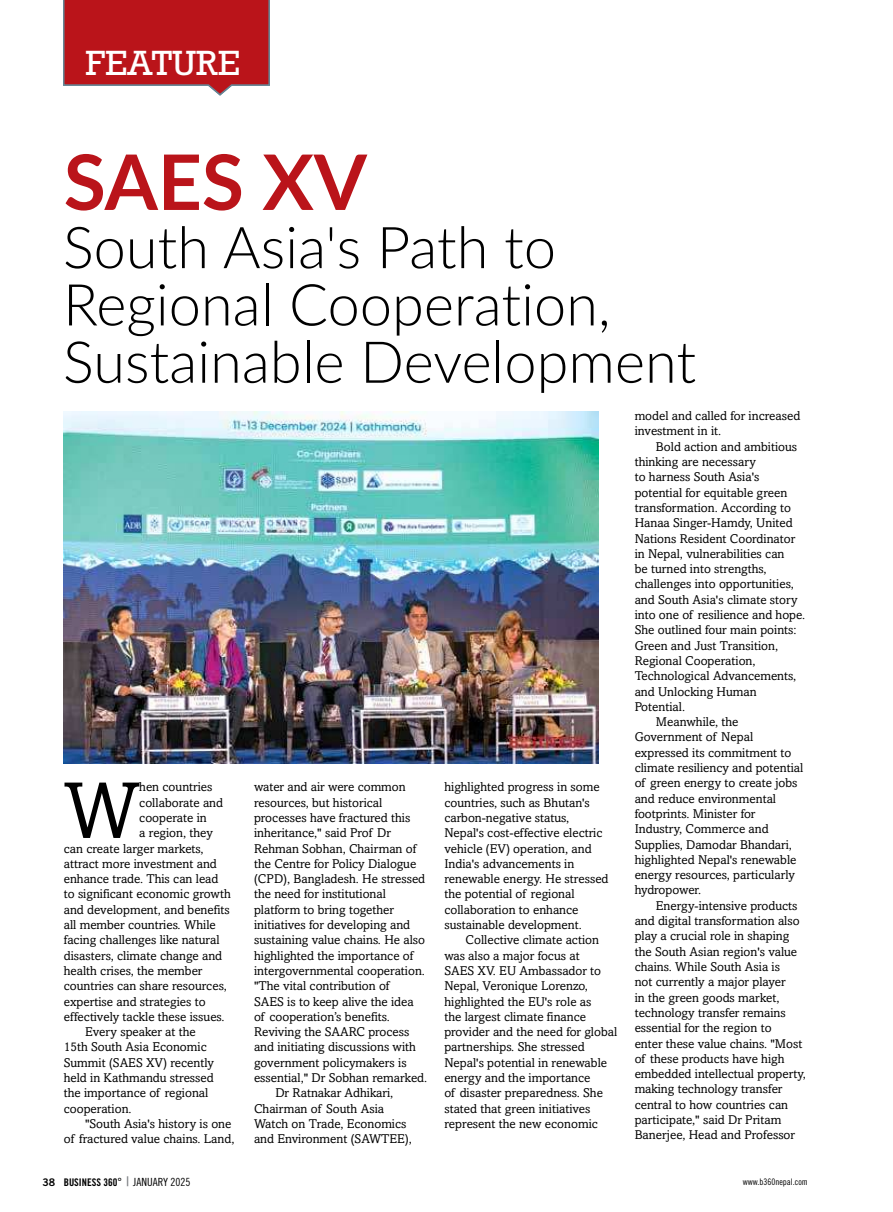
<style>
.page{position:relative;width:893px;height:1212px;background:#fff}
.page>*{position:absolute;margin:0;border:0;box-sizing:border-box;transform-origin:0 0}
.t1{font:79.65px "Amasis MT Std";color:#000}
.t2{font:700 76.65px "Lato";color:#ba141a}
.t3{font:300 57.75px/57.3px "Lato";color:#000}
.t4{font:35.7px "Rockwell";color:#fff}
.t5{font:12.75px/15.3px "Amasis MT Std";color:#000}
.t6{font:10.5px "Trade Gothic LT Std Bd Cn 20";color:#000}
.t7{font:9px "Trade Gothic LT Std Cn 18";color:#000}
.s1{font-family:"Trade Gothic LT Std Bd 2"}
.s2{font-size:11.25px}
.s3{font-family:"Trade Gothic LT Std Cn 18";font-size:11.25px}
</style>
<div class="page">
<svg style="left:63px;top:0;width:207px;height:96px;background:#be2e34"></svg>
<img style="left:64px;top:411px;width:534px;height:352px">
<h3 class="t4" style="left:86px;top:41px;width:156px">FEATURE</h3>
<h2 class="t2" style="left:64px;top:150px;width:305px">SAES XV</h2>
<h3 class="t3" style="left:63px;top:224px;width:635px">South Asia's Path to<br>Regional Cooperation,<br>Sustainable Development</h3>
<h1 class="t1" style="left:64px;top:781px;width:78px">W</h1>
<p class="t5" style="left:139px;top:780px;width:75px">hen countries</p>
<p class="t5" style="left:139px;top:796px;width:85px">collaborate and</p>
<p class="t5" style="left:139px;top:811px;width:69px">cooperate in</p>
<p class="t5" style="left:139px;top:826px;width:75px">a region, they</p>
<p class="t5" style="left:64px;top:842px;width:141px">can create larger markets,</p>
<p class="t5" style="left:64px;top:857px;width:155px">attract more investment and</p>
<p class="t5" style="left:64px;top:872px;width:156px">enhance trade. This can lead</p>
<p class="t5" style="left:64px;top:888px;width:168px">to significant economic growth</p>
<p class="t5" style="left:64px;top:903px;width:168px">and development, and benefits</p>
<p class="t5" style="left:64px;top:918px;width:154px">all member countries. While</p>
<p class="t5" style="left:64px;top:933px;width:157px">facing challenges like natural</p>
<p class="t5" style="left:64px;top:949px;width:160px">disasters, climate change and</p>
<p class="t5" style="left:64px;top:964px;width:140px">health crises, the member</p>
<p class="t5" style="left:64px;top:979px;width:164px">countries can share resources,</p>
<p class="t5" style="left:64px;top:995px;width:143px">expertise and strategies to</p>
<p class="t5" style="left:64px;top:1010px;width:162px">effectively tackle these issues.</p>
<p class="t5" style="left:85px;top:1025px;width:112px">Every speaker at the</p>
<p class="t5" style="left:64px;top:1041px;width:145px">15th South Asia Economic</p>
<p class="t5" style="left:64px;top:1056px;width:152px">Summit (SAES XV) recently</p>
<p class="t5" style="left:64px;top:1071px;width:151px">held in Kathmandu stressed</p>
<p class="t5" style="left:64px;top:1086px;width:146px">the importance of regional</p>
<p class="t5" style="left:64px;top:1102px;width:69px">cooperation.</p>
<p class="t5" style="left:85px;top:1117px;width:148px">"South Asia's history is one</p>
<p class="t5" style="left:64px;top:1132px;width:172px">of fractured value chains. Land,</p>
<p class="t5" style="left:254px;top:780px;width:153px">water and air were common</p>
<p class="t5" style="left:254px;top:796px;width:130px">resources, but historical</p>
<p class="t5" style="left:254px;top:811px;width:158px">processes have fractured this</p>
<p class="t5" style="left:254px;top:826px;width:138px">inheritance," said Prof Dr</p>
<p class="t5" style="left:254px;top:842px;width:164px">Rehman Sobhan, Chairman of</p>
<p class="t5" style="left:254px;top:857px;width:164px">the Centre for Policy Dialogue</p>
<p class="t5" style="left:254px;top:872px;width:173px">(CPD), Bangladesh. He stressed</p>
<p class="t5" style="left:254px;top:888px;width:133px">the need for institutional</p>
<p class="t5" style="left:254px;top:903px;width:141px">platform to bring together</p>
<p class="t5" style="left:254px;top:918px;width:158px">initiatives for developing and</p>
<p class="t5" style="left:254px;top:933px;width:173px">sustaining value chains. He also</p>
<p class="t5" style="left:254px;top:949px;width:161px">highlighted the importance of</p>
<p class="t5" style="left:254px;top:964px;width:172px">intergovernmental cooperation.</p>
<p class="t5" style="left:254px;top:979px;width:137px">"The vital contribution of</p>
<p class="t5" style="left:254px;top:995px;width:161px">SAES is to keep alive the idea</p>
<p class="t5" style="left:254px;top:1010px;width:137px">of cooperation’s benefits.</p>
<p class="t5" style="left:254px;top:1025px;width:157px">Reviving the SAARC process</p>
<p class="t5" style="left:254px;top:1041px;width:163px">and initiating discussions with</p>
<p class="t5" style="left:254px;top:1056px;width:154px">government policymakers is</p>
<p class="t5" style="left:254px;top:1071px;width:175px">essential," Dr Sobhan remarked.</p>
<p class="t5" style="left:275px;top:1086px;width:119px">Dr Ratnakar Adhikari,</p>
<p class="t5" style="left:254px;top:1102px;width:132px">Chairman of South Asia</p>
<p class="t5" style="left:254px;top:1117px;width:154px">Watch on Trade, Economics</p>
<p class="t5" style="left:254px;top:1132px;width:159px">and Environment (SAWTEE),</p>
<p class="t5" style="left:444px;top:780px;width:166px">highlighted progress in some countries, such as Bhutan's carbon-negative status,<br>Nepal's cost-effective electric vehicle (EV) operation, and<br>India's advancements in renewable energy. He stressed the potential of regional collaboration to enhance sustainable development.</p>
<p class="t5" style="left:444px;top:933px;width:174px;text-indent:21px">Collective climate action was also a major focus at<br>SAES XV. EU Ambassador to<br>Nepal, Veronique Lorenzo, highlighted the EU's role as<br>the largest climate finance provider and the need for global partnerships. She stressed<br>Nepal's potential in renewable energy and the importance<br>of disaster preparedness. She stated that green initiatives represent the new economic</p>
<p class="t5" style="left:635px;top:409px;width:167px">model and called for increased investment in it.</p>
<p class="t5" style="left:656px;top:440px;width:143px">Bold action and ambitious</p>
<p class="t5" style="left:635px;top:455px;width:123px">thinking are necessary</p>
<p class="t5" style="left:635px;top:471px;width:126px">to harness South Asia's</p>
<p class="t5" style="left:635px;top:486px;width:154px">potential for equitable green</p>
<p class="t5" style="left:635px;top:501px;width:158px">transformation. According to</p>
<p class="t5" style="left:635px;top:516px;width:160px">Hanaa Singer-Hamdy, United</p>
<p class="t5" style="left:635px;top:532px;width:162px">Nations Resident Coordinator</p>
<p class="t5" style="left:635px;top:547px;width:151px">in Nepal, vulnerabilities can</p>
<p class="t5" style="left:635px;top:562px;width:133px">be turned into strengths,</p>
<p class="t5" style="left:635px;top:578px;width:161px">challenges into opportunities,</p>
<p class="t5" style="left:635px;top:593px;width:164px">and South Asia's climate story</p>
<p class="t5" style="left:635px;top:608px;width:172px">into one of resilience and hope.</p>
<p class="t5" style="left:635px;top:624px;width:164px">She outlined four main points:</p>
<p class="t5" style="left:635px;top:639px;width:145px">Green and Just Transition,</p>
<p class="t5" style="left:635px;top:654px;width:122px">Regional Cooperation,</p>
<p class="t5" style="left:635px;top:669px;width:163px">Technological Advancements,</p>
<p class="t5" style="left:635px;top:685px;width:123px">and Unlocking Human</p>
<p class="t5" style="left:635px;top:700px;width:52px">Potential.</p>
<p class="t5" style="left:656px;top:715px;width:84px">Meanwhile, the</p>
<p class="t5" style="left:635px;top:731px;width:120px">Government of Nepal</p>
<p class="t5" style="left:635px;top:746px;width:158px">expressed its commitment to</p>
<p class="t5" style="left:635px;top:761px;width:170px">climate resiliency and potential</p>
<p class="t5" style="left:635px;top:777px;width:164px">of green energy to create jobs</p>
<p class="t5" style="left:635px;top:792px;width:143px">and reduce environmental</p>
<p class="t5" style="left:635px;top:807px;width:122px">footprints. Minister for</p>
<p class="t5" style="left:635px;top:822px;width:136px">Industry, Commerce and</p>
<p class="t5" style="left:635px;top:838px;width:159px">Supplies, Damodar Bhandari,</p>
<p class="t5" style="left:635px;top:853px;width:163px">highlighted Nepal's renewable</p>
<p class="t5" style="left:635px;top:868px;width:162px">energy resources, particularly</p>
<p class="t5" style="left:635px;top:884px;width:68px">hydropower.</p>
<p class="t5" style="left:656px;top:899px;width:143px">Energy-intensive products</p>
<p class="t5" style="left:635px;top:914px;width:166px">and digital transformation also</p>
<p class="t5" style="left:635px;top:930px;width:156px">play a crucial role in shaping</p>
<p class="t5" style="left:635px;top:945px;width:164px">the South Asian region's value</p>
<p class="t5" style="left:635px;top:960px;width:147px">chains. While South Asia is</p>
<p class="t5" style="left:635px;top:975px;width:152px">not currently a major player</p>
<p class="t5" style="left:635px;top:991px;width:146px">in the green goods market,</p>
<p class="t5" style="left:635px;top:1006px;width:153px">technology transfer remains</p>
<p class="t5" style="left:635px;top:1021px;width:138px">essential for the region to</p>
<p class="t5" style="left:635px;top:1037px;width:169px">enter these value chains. "Most</p>
<p class="t5" style="left:635px;top:1052px;width:151px">of these products have high</p>
<p class="t5" style="left:635px;top:1067px;width:173px">embedded intellectual property,</p>
<p class="t5" style="left:635px;top:1083px;width:149px">making technology transfer</p>
<p class="t5" style="left:635px;top:1098px;width:155px">central to how countries can</p>
<p class="t5" style="left:635px;top:1113px;width:148px">participate," said Dr Pritam</p>
<p class="t5" style="left:635px;top:1128px;width:162px">Banerjee, Head and Professor</p>
<p class="t6" style="left:42px;top:1178px;width:150px"><span class="s1">38</span> BUSINESS 360<span class="s2">°</span> <span class="s3">JANUARY 2025</span></p>
<p class="t7" style="left:743px;top:1178px;width:67px">www.b360nepal.com</p>
</div>
